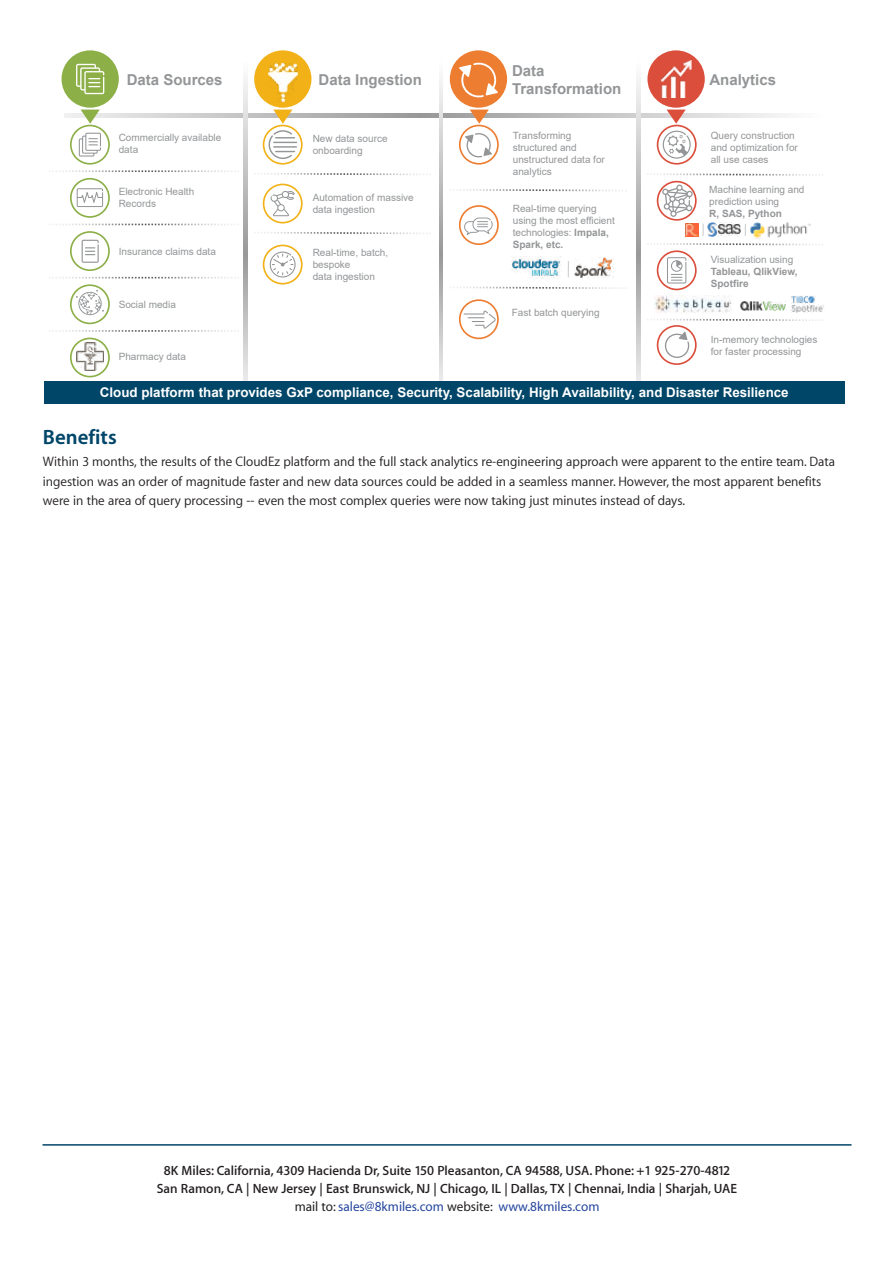
<style>
.page{position:relative;width:893px;height:1263px;background:#fff}
.page>*{position:absolute;margin:0;border:0;box-sizing:border-box;transform-origin:0 0}
.t1{font:700 21px "Myriad Set Pro";color:#004669}
.t2{font:700 15px/18px "Arial";color:#939597}
.t3{font:13.5px/19.5px "Myriad Set Pro Text";color:#231f20}
.t4{font:600 13.5px/18px "Myriad Set Pro";color:#231f20;text-align:center}
.t5{font:700 13.35px "Arial";color:#fff}
.t6{font:10.05px/12px "Arial";color:#939597}
.t7{font:700 10.05px/12px "Arial";color:#939597}
.s1{font-weight:700}
.s2{font-weight:500}
.s3{font-weight:500;color:#23459d}
</style>
<div class="page">
<svg style="left:64px;top:113px;width:721px;height:4px;background:#c5c5c5"></svg>
<div style="left:450px;top:50px;width:57px;height:58px;background:#ed7d31;border-radius:50%"></div>
<svg style="left:459px;top:62px;width:39px;height:35px"></svg>
<svg style="left:49px;top:170px;width:190px;height:2px"></svg>
<svg style="left:49px;top:224px;width:190px;height:1px"></svg>
<svg style="left:49px;top:277px;width:190px;height:1px"></svg>
<svg style="left:49px;top:330px;width:190px;height:2px"></svg>
<svg style="left:439px;top:79px;width:4px;height:302px"></svg>
<svg style="left:637px;top:79px;width:4px;height:302px"></svg>
<svg style="left:244px;top:79px;width:3px;height:302px"></svg>
<svg style="left:254px;top:173px;width:177px;height:2px"></svg>
<svg style="left:254px;top:232px;width:177px;height:2px"></svg>
<svg style="left:450px;top:189px;width:176px;height:2px"></svg>
<svg style="left:450px;top:287px;width:176px;height:2px"></svg>
<svg style="left:647px;top:173px;width:176px;height:3px"></svg>
<svg style="left:647px;top:243px;width:176px;height:2px"></svg>
<svg style="left:647px;top:319px;width:176px;height:2px"></svg>
<div style="left:62px;top:50px;width:57px;height:58px;background:#8caf47;border-radius:50%"></div>
<svg style="left:76px;top:64px;width:28px;height:30px"></svg>
<div style="left:254px;top:50px;width:57px;height:58px;background:#f1b117;border-radius:50%"></div>
<img style="left:269px;top:64px;width:28px;height:37px">
<div style="left:647px;top:50px;width:58px;height:58px;background:#db4e3b;border-radius:50%"></div>
<img style="left:660px;top:61px;width:32px;height:36px">
<svg style="left:81px;top:110px;width:19px;height:14px"></svg>
<svg style="left:273px;top:110px;width:19px;height:14px"></svg>
<svg style="left:470px;top:110px;width:19px;height:14px"></svg>
<svg style="left:667px;top:110px;width:19px;height:14px"></svg>
<div style="left:70px;top:125px;width:40px;height:40px;border:2px solid #8caf47;border-radius:50%"></div>
<svg style="left:79px;top:133px;width:22px;height:24px"></svg>
<div style="left:263px;top:125px;width:40px;height:40px;border:2px solid #f1b117;border-radius:50%"></div>
<svg style="left:269px;top:130px;width:28px;height:29px"></svg>
<div style="left:263px;top:245px;width:40px;height:39px;border:2px solid #f1b117;border-radius:50%"></div>
<svg style="left:270px;top:252px;width:26px;height:25px"></svg>
<div style="left:459px;top:125px;width:40px;height:40px;border:2px solid #ed7d31;border-radius:50%"></div>
<svg style="left:465px;top:132px;width:27px;height:25px"></svg>
<div style="left:459px;top:299px;width:40px;height:40px;border:2px solid #ed7d31;border-radius:50%"></div>
<svg style="left:464px;top:311px;width:32px;height:18px"></svg>
<img style="left:655px;top:296px;width:77px;height:17px">
<img style="left:741px;top:301px;width:45px;height:10px">
<img style="left:790px;top:296px;width:34px;height:16px">
<div style="left:657px;top:250px;width:40px;height:40px;border:2px solid #db4e3b;border-radius:50%"></div>
<svg style="left:667px;top:257px;width:19px;height:26px"></svg>
<div style="left:263px;top:184px;width:40px;height:39px;border:2px solid #f1b117;border-radius:50%"></div>
<svg style="left:270px;top:191px;width:25px;height:25px"></svg>
<svg style="left:568px;top:261px;width:1px;height:16px"></svg>
<img style="left:575px;top:258px;width:39px;height:19px">
<img style="left:511px;top:257px;width:50px;height:21px">
<div style="left:459px;top:205px;width:40px;height:40px;border:2px solid #ed7d31;border-radius:50%"></div>
<svg style="left:464px;top:217px;width:29px;height:18px"></svg>
<div style="left:70px;top:178px;width:40px;height:40px;border:2px solid #8caf47;border-radius:50%"></div>
<svg style="left:77px;top:188px;width:26px;height:19px"></svg>
<div style="left:70px;top:231px;width:40px;height:40px;border:2px solid #8caf47;border-radius:50%"></div>
<svg style="left:82px;top:240px;width:17px;height:23px"></svg>
<div style="left:70px;top:284px;width:40px;height:40px;border:2px solid #8caf47;border-radius:50%"></div>
<svg style="left:76px;top:290px;width:28px;height:25px"></svg>
<div style="left:70px;top:338px;width:40px;height:39px;border:2px solid #8caf47;border-radius:50%"></div>
<img style="left:76px;top:343px;width:28px;height:28px">
<div style="left:657px;top:125px;width:40px;height:40px;border:2px solid #db4e3b;border-radius:50%"></div>
<svg style="left:663px;top:131px;width:28px;height:28px"></svg>
<img style="left:708px;top:223px;width:33px;height:14px">
<img style="left:750px;top:222px;width:61px;height:16px">
<svg style="left:745px;top:224px;width:1px;height:12px"></svg>
<svg style="left:685px;top:223px;width:19px;height:13px"></svg>
<div style="left:657px;top:181px;width:40px;height:40px;border:2px solid #db4e3b;border-radius:50%"></div>
<svg style="left:662px;top:185px;width:31px;height:32px"></svg>
<div style="left:657px;top:325px;width:40px;height:40px;border:2px solid #db4e3b;border-radius:50%"></div>
<svg style="left:665px;top:332px;width:25px;height:26px"></svg>
<div style="left:44px;top:381px;width:801px;height:23px;background:#004669"></div>
<hr style="left:43px;top:1144px;width:808px;height:1px;background:#004669">
<h2 class="t2" style="left:127px;top:71px;width:97px">Data Sources</h2>
<h2 class="t2" style="left:319px;top:71px;width:105px">Data Ingestion</h2>
<h2 class="t2" style="left:512px;top:61px;width:111px">Data<br>Transformation</h2>
<h2 class="t2" style="left:709px;top:71px;width:68px">Analytics</h2>
<p class="t6" style="left:119px;top:132px;width:104px">Commercially available data</p>
<p class="t6" style="left:119px;top:185px;width:77px">Electronic Health<br>Records</p>
<p class="t6" style="left:119px;top:245px;width:99px">Insurance claims data</p>
<p class="t6" style="left:119px;top:298px;width:59px">Social media</p>
<p class="t6" style="left:313px;top:133px;width:77px">New data source onboarding</p>
<p class="t6" style="left:313px;top:191px;width:103px">Automation of massive data ingestion</p>
<p class="t6" style="left:313px;top:246px;width:77px">Real-time, batch, bespoke<br>data ingestion</p>
<p class="t6" style="left:513px;top:129px;width:94px">Transforming structured and unstructured data for analytics</p>
<p class="t6" style="left:513px;top:203px;width:104px">Real-time querying using the most efficient technologies: <span class="s1">Impala,<br>Spark, etc.</span></p>
<p class="t6" style="left:512px;top:307px;width:89px">Fast batch querying</p>
<p class="t6" style="left:711px;top:129px;width:89px">Query construction and optimization for all use cases</p>
<p class="t6" style="left:709px;top:184px;width:97px">Machine learning and prediction using</p>
<p class="t7" style="left:709px;top:208px;width:74px">R, SAS, Python</p>
<p class="t6" style="left:711px;top:253px;width:84px">Visualization using</p>
<p class="t7" style="left:711px;top:266px;width:88px">Tableau, QlikView,<br>Spotfire</p>
<p class="t6" style="left:711px;top:333px;width:108px">In-memory technologies for faster processing</p>
<h3 class="t5" style="left:100px;top:383px;width:690px">Cloud platform that provides GxP compliance, Security, Scalability, High Availability, and Disaster Resilience</h3>
<p class="t6" style="left:119px;top:350px;width:69px">Pharmacy data</p>
<h1 class="t1" style="left:43px;top:420px;width:75px">Benefits</h1>
<p class="t3" style="left:43px;top:451px;width:794px">Within 3 months, the results of the CloudEz platform and the full stack analytics re-engineering approach were apparent to the entire team. Data ingestion was an order of magnitude faster and new data sources could be added in a seamless manner. However, the most apparent benefits were in the area of query processing -- even the most complex queries were now taking just minutes instead of days.</p>
<p class="t4" style="left:157px;top:1161px;width:582px">8K Miles: California, 4309 Hacienda Dr, Suite 150 Pleasanton, CA 94588, USA. Phone: +1 925-270-4812<br>San Ramon, CA | New Jersey | East Brunswick, NJ | Chicago, IL | Dallas, TX | Chennai, India | Sharjah, UAE <span class="s2">mail to:</span> <span class="s3">sales@8kmiles.com</span> <span class="s2">website:</span> <span class="s3">www.8kmiles.com</span></p>
</div>
